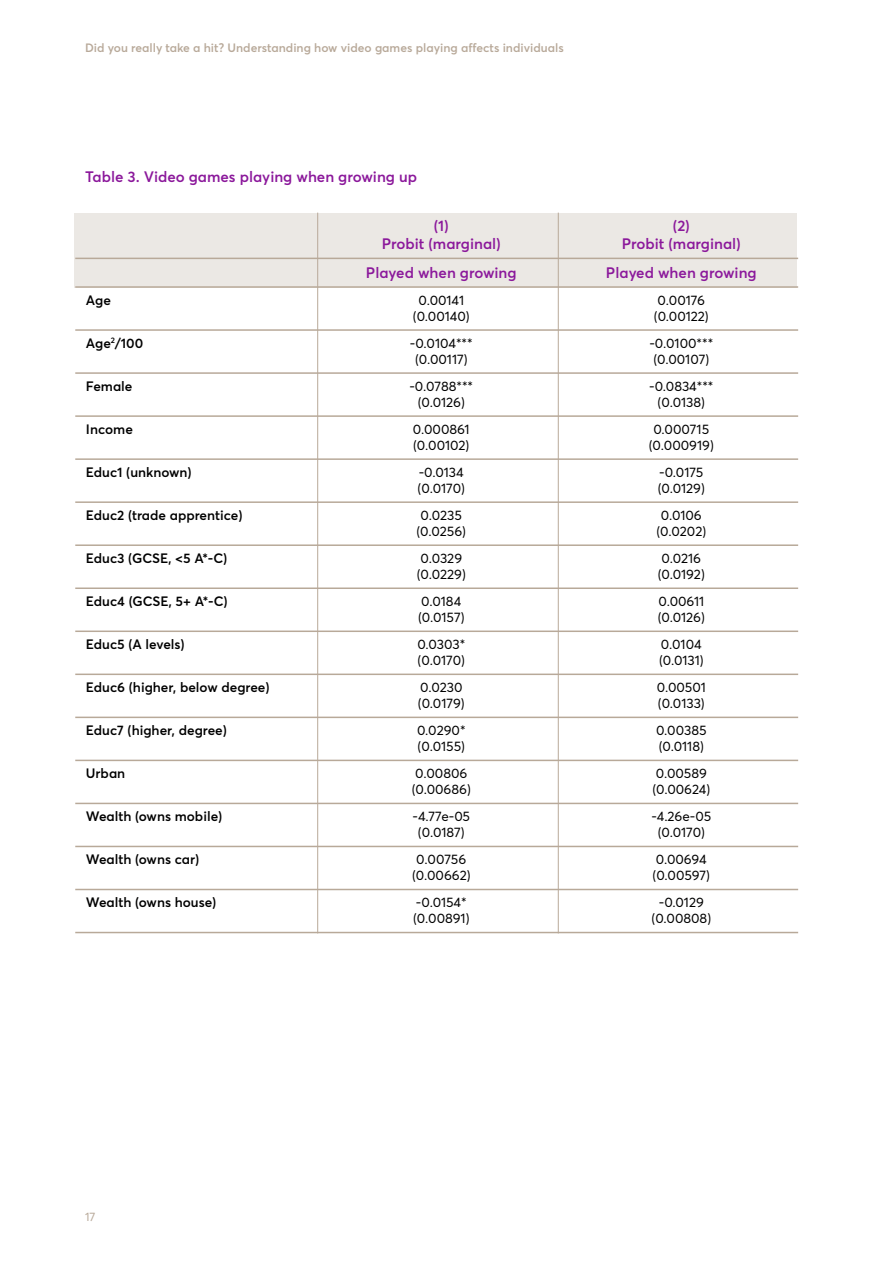
<style>
.page{position:relative;width:893px;height:1263px;background:#fff}
.page>*{position:absolute;margin:0;border:0;box-sizing:border-box;transform-origin:0 0}
.t1{font:600 15px "Averta";color:#8b189b}
.t2{font:13.5px "Averta";letter-spacing:-.005em;color:#000}
.t3{font:600 13.5px "Averta";color:#000}
.t4{font:600 12px "Averta";color:#b8a999}
.t5{font:12px "Averta";color:#b8a999}
</style>
<div class="page">
<div style="left:74px;top:213px;width:723px;height:74px;background:#ebe8e4"></div>
<hr style="left:75px;top:258px;width:723px;height:1px;background:#b8a999">
<hr style="left:75px;top:286px;width:723px;height:2px;background:#b8a999">
<hr style="left:75px;top:329px;width:723px;height:2px;background:#b8a999">
<hr style="left:75px;top:372px;width:723px;height:2px;background:#b8a999">
<hr style="left:75px;top:415px;width:723px;height:2px;background:#b8a999">
<hr style="left:75px;top:458px;width:723px;height:2px;background:#b8a999">
<hr style="left:75px;top:501px;width:723px;height:2px;background:#b8a999">
<hr style="left:75px;top:544px;width:723px;height:2px;background:#b8a999">
<hr style="left:75px;top:587px;width:723px;height:2px;background:#b8a999">
<hr style="left:75px;top:630px;width:723px;height:2px;background:#b8a999">
<hr style="left:75px;top:673px;width:723px;height:2px;background:#b8a999">
<hr style="left:75px;top:717px;width:723px;height:1px;background:#b8a999">
<hr style="left:75px;top:760px;width:723px;height:1px;background:#b8a999">
<hr style="left:75px;top:803px;width:723px;height:1px;background:#b8a999">
<hr style="left:75px;top:846px;width:723px;height:1px;background:#b8a999">
<hr style="left:75px;top:889px;width:723px;height:1px;background:#b8a999">
<hr style="left:75px;top:932px;width:723px;height:1px;background:#b8a999">
<hr style="left:558px;top:213px;width:1px;height:720px;background:#b8a999">
<hr style="left:317px;top:213px;width:1px;height:720px;background:#b8a999">
<p class="t4" style="left:85px;top:40px;width:480px">Did you really take a hit? Understanding how video games playing affects individuals</p>
<p class="t1" style="left:85px;top:167px;width:333px">Table 3. Video games playing when growing up</p>
<p class="t1" style="left:434px;top:216px;width:17px">(1)</p>
<p class="t1" style="left:673px;top:216px;width:19px">(2)</p>
<p class="t1" style="left:382px;top:234px;width:121px">Probit (marginal)</p>
<p class="t1" style="left:622px;top:234px;width:121px">Probit (marginal)</p>
<p class="t1" style="left:366px;top:263px;width:152px">Played when growing</p>
<p class="t1" style="left:606px;top:263px;width:152px">Played when growing</p>
<p class="t3" style="left:86px;top:291px;width:27px">Age</p>
<p class="t2" style="left:418px;top:291px;width:47px">0.00141</p>
<p class="t2" style="left:658px;top:291px;width:49px">0.00176</p>
<p class="t2" style="left:413px;top:308px;width:58px">(0.00140)</p>
<p class="t2" style="left:654px;top:308px;width:56px">(0.00122)</p>
<p class="t3" style="left:86px;top:334px;width:59px">Age<sup>2</sup>/100</p>
<p class="t2" style="left:410px;top:334px;width:64px">-0.0104***</p>
<p class="t2" style="left:649px;top:334px;width:65px">-0.0100***</p>
<p class="t2" style="left:415px;top:351px;width:54px">(0.00117)</p>
<p class="t2" style="left:653px;top:351px;width:57px">(0.00107)</p>
<p class="t3" style="left:86px;top:377px;width:48px">Female</p>
<p class="t2" style="left:409px;top:377px;width:65px">-0.0788***</p>
<p class="t2" style="left:649px;top:377px;width:66px">-0.0834***</p>
<p class="t2" style="left:418px;top:394px;width:49px">(0.0126)</p>
<p class="t2" style="left:658px;top:394px;width:49px">(0.0138)</p>
<p class="t3" style="left:86px;top:420px;width:49px">Income</p>
<p class="t2" style="left:413px;top:420px;width:58px">0.000861</p>
<p class="t2" style="left:653px;top:420px;width:57px">0.000715</p>
<p class="t2" style="left:413px;top:437px;width:58px">(0.00102)</p>
<p class="t2" style="left:649px;top:437px;width:67px">(0.000919)</p>
<p class="t3" style="left:86px;top:463px;width:107px">Educ1 (unknown)</p>
<p class="t2" style="left:419px;top:463px;width:47px">-0.0134</p>
<p class="t2" style="left:659px;top:463px;width:46px">-0.0175</p>
<p class="t2" style="left:418px;top:480px;width:49px">(0.0170)</p>
<p class="t2" style="left:658px;top:480px;width:49px">(0.0129)</p>
<p class="t3" style="left:86px;top:506px;width:158px">Educ2 (trade apprentice)</p>
<p class="t2" style="left:421px;top:506px;width:43px">0.0235</p>
<p class="t2" style="left:661px;top:506px;width:42px">0.0106</p>
<p class="t2" style="left:416px;top:523px;width:51px">(0.0256)</p>
<p class="t2" style="left:656px;top:523px;width:51px">(0.0202)</p>
<p class="t3" style="left:86px;top:549px;width:143px">Educ3 (GCSE, &lt;5 A*-C)</p>
<p class="t2" style="left:420px;top:549px;width:43px">0.0329</p>
<p class="t2" style="left:661px;top:549px;width:41px">0.0216</p>
<p class="t2" style="left:417px;top:566px;width:51px">(0.0229)</p>
<p class="t2" style="left:658px;top:566px;width:49px">(0.0192)</p>
<p class="t3" style="left:86px;top:592px;width:143px">Educ4 (GCSE, 5+ A*-C)</p>
<p class="t2" style="left:421px;top:593px;width:42px">0.0184</p>
<p class="t2" style="left:658px;top:593px;width:47px">0.00611</p>
<p class="t2" style="left:418px;top:609px;width:48px">(0.0157)</p>
<p class="t2" style="left:658px;top:609px;width:49px">(0.0126)</p>
<p class="t3" style="left:86px;top:635px;width:100px">Educ5 (A levels)</p>
<p class="t2" style="left:417px;top:636px;width:49px">0.0303*</p>
<p class="t2" style="left:661px;top:636px;width:42px">0.0104</p>
<p class="t2" style="left:418px;top:652px;width:49px">(0.0170)</p>
<p class="t2" style="left:659px;top:652px;width:46px">(0.0131)</p>
<p class="t3" style="left:86px;top:679px;width:185px">Educ6 (higher, below degree)</p>
<p class="t2" style="left:420px;top:679px;width:44px">0.0230</p>
<p class="t2" style="left:657px;top:679px;width:50px">0.00501</p>
<p class="t2" style="left:418px;top:695px;width:48px">(0.0179)</p>
<p class="t2" style="left:658px;top:695px;width:48px">(0.0133)</p>
<p class="t3" style="left:86px;top:722px;width:143px">Educ7 (higher, degree)</p>
<p class="t2" style="left:417px;top:722px;width:50px">0.0290*</p>
<p class="t2" style="left:656px;top:722px;width:52px">0.00385</p>
<p class="t2" style="left:418px;top:738px;width:49px">(0.0155)</p>
<p class="t2" style="left:659px;top:738px;width:47px">(0.0118)</p>
<p class="t3" style="left:86px;top:765px;width:41px">Urban</p>
<p class="t2" style="left:415px;top:765px;width:54px">0.00806</p>
<p class="t2" style="left:656px;top:765px;width:53px">0.00589</p>
<p class="t2" style="left:412px;top:781px;width:61px">(0.00686)</p>
<p class="t2" style="left:652px;top:781px;width:59px">(0.00624)</p>
<p class="t3" style="left:86px;top:808px;width:138px">Wealth (owns mobile)</p>
<p class="t2" style="left:412px;top:808px;width:59px">-4.77e-05</p>
<p class="t2" style="left:651px;top:808px;width:61px">-4.26e-05</p>
<p class="t2" style="left:418px;top:824px;width:48px">(0.0187)</p>
<p class="t2" style="left:658px;top:824px;width:49px">(0.0170)</p>
<p class="t3" style="left:86px;top:851px;width:115px">Wealth (owns car)</p>
<p class="t2" style="left:416px;top:851px;width:52px">0.00756</p>
<p class="t2" style="left:656px;top:851px;width:53px">0.00694</p>
<p class="t2" style="left:412px;top:867px;width:60px">(0.00662)</p>
<p class="t2" style="left:653px;top:867px;width:59px">(0.00597)</p>
<p class="t3" style="left:86px;top:894px;width:132px">Wealth (owns house)</p>
<p class="t2" style="left:416px;top:894px;width:52px">-0.0154*</p>
<p class="t2" style="left:659px;top:894px;width:47px">-0.0129</p>
<p class="t2" style="left:413px;top:910px;width:58px">(0.00891)</p>
<p class="t2" style="left:651px;top:910px;width:61px">(0.00808)</p>
<p class="t5" style="left:85px;top:1209px;width:12px">17</p>
</div>
